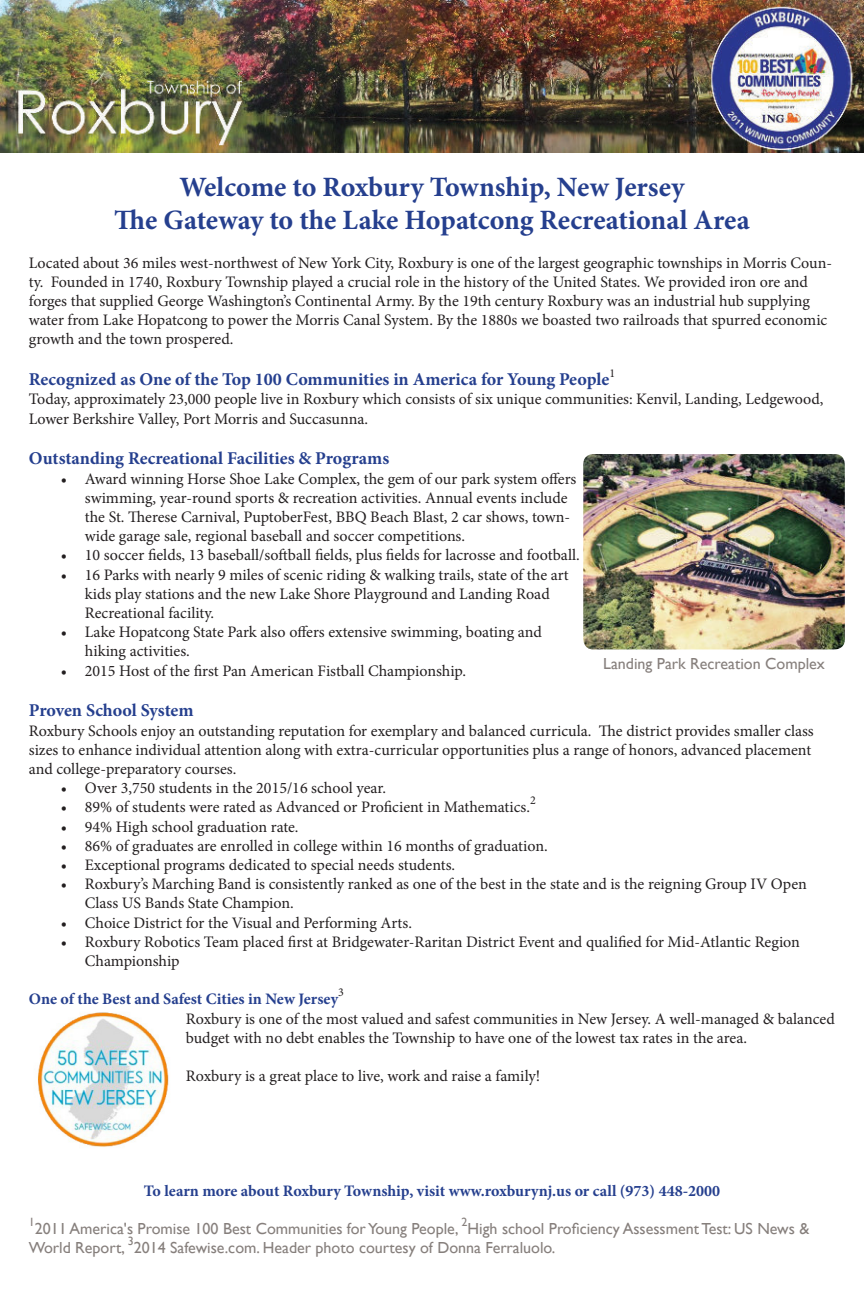
<style>
.page{position:relative;width:864px;height:1296px;background:#fff}
.page>*{position:absolute;margin:0;border:0;box-sizing:border-box;transform-origin:0 0}
.t1{font:700 28px/33.6px "Minion Pro";letter-spacing:-.005em;color:#253f8e;text-align:center}
.t2{font:700 18px "Minion Pro";color:#253f8e}
.t3{font:16px/19.2px "Minion Pro";color:#231f20}
.t4{font:16px "Gill Sans";color:#867f7c}
.t5{font:700 16px "Minion Pro";color:#253f8e}
.t6{font:12px "Gill Sans";color:#867f7c}
.t7{font:12px "Minion Pro";color:#231f20}
</style>
<div class="page">
<img style="left:0;top:0;width:864px;height:152px">
<img style="left:37px;top:1012px;width:132px;height:135px">
<img style="left:583px;top:454px;width:262px;height:195px">
<h1 class="t1" style="left:114px;top:172px;width:637px">Welcome to Roxbury Township, New Jersey<br>The Gateway to the Lake Hopatcong Recreational Area</h1>
<p class="t3" style="left:29px;top:254px;width:805px">Located about 36 miles west-northwest of New York City, Roxbury is one of the largest geographic townships in Morris Coun&shy;ty. Founded in 1740, Roxbury Township played a crucial role in the history of the United States. We provided iron ore and forges that supplied George Washington’s Continental Army. By the 19th century Roxbury was an industrial hub supplying water from Lake Hopatcong to power the Morris Canal System. By the 1880s we boasted two railroads that spurred economic growth and the town prospered.</p>
<p class="t2" style="left:29px;top:372px;width:588px">Recognized as One of the Top 100 Communities in America for Young People<sup>1</sup></p>
<p class="t3" style="left:29px;top:391px;width:796px">Today, approximately 23,000 people live in Roxbury which consists of six unique communities: Kenvil, Landing, Ledgewood,<br>Lower Berkshire Valley, Port Morris and Succasunna.</p>
<p class="t2" style="left:29px;top:452px;width:362px">Outstanding Recreational Facilities &amp; Programs</p>
<p class="t3" style="left:85px;top:470px;width:493px;text-indent:-24px">• Award winning Horse Shoe Lake Complex, the gem of our park system offers swimming, year-round sports &amp; recreation activities. Annual events include the St. Therese Carnival, PuptoberFest, BBQ Beach Blast, 2 car shows, town&shy;wide garage sale, regional baseball and soccer competitions.</p>
<p class="t3" style="left:61px;top:547px;width:520px">• 10 soccer fields, 13 baseball/softball fields, plus fields for lacrosse and football.</p>
<p class="t3" style="left:85px;top:566px;width:485px;text-indent:-24px">• 16 Parks with nearly 9 miles of scenic riding &amp; walking trails, state of the art kids play stations and the new Lake Shore Playground and Landing Road<br>Recreational facility.</p>
<p class="t3" style="left:85px;top:624px;width:459px;text-indent:-24px">• Lake Hopatcong State Park also offers extensive swimming, boating and hiking activities.</p>
<p class="t3" style="left:61px;top:662px;width:407px">• 2015 Host of the first Pan American Fistball Championship.</p>
<p class="t2" style="left:29px;top:704px;width:166px">Proven School System</p>
<p class="t3" style="left:29px;top:722px;width:787px">Roxbury Schools enjoy an outstanding reputation for exemplary and balanced curricula. The district provides smaller class sizes to enhance individual attention along with extra-curricular opportunities plus a range of honors, advanced placement and college-preparatory courses.</p>
<p class="t3" style="left:61px;top:780px;width:327px">• Over 3,750 students in the 2015/16 school year.</p>
<p class="t3" style="left:61px;top:799px;width:471px">• 89% of students were rated as Advanced or Proficient in Mathematics.</p>
<p class="t4" style="left:603px;top:657px;width:223px">Landing Park Recreation Complex</p>
<p class="t7" style="left:530px;top:796px;width:7px">2</p>
<p class="t3" style="left:61px;top:818px;width:239px">• 94% High school graduation rate.</p>
<p class="t3" style="left:61px;top:838px;width:488px">• 86% of graduates are enrolled in college within 16 months of graduation.</p>
<p class="t3" style="left:61px;top:857px;width:396px">• Exceptional programs dedicated to special needs students.</p>
<p class="t3" style="left:85px;top:876px;width:724px;text-indent:-24px">• Roxbury’s Marching Band is consistently ranked as one of the best in the state and is the reigning Group IV Open<br>Class US Bands State Champion.</p>
<p class="t3" style="left:61px;top:914px;width:353px">• Choice District for the Visual and Performing Arts.</p>
<p class="t3" style="left:85px;top:934px;width:717px;text-indent:-24px">• Roxbury Robotics Team placed first at Bridgewater-Raritan District Event and qualified for Mid-Atlantic Region<br>Championship</p>
<p class="t5" style="left:29px;top:993px;width:311px">One of the Best and Safest Cities in New Jersey</p>
<p class="t7" style="left:338px;top:988px;width:7px">3</p>
<p class="t3" style="left:186px;top:1010px;width:651px">Roxbury is one of the most valued and safest communities in New Jersey. A well-managed &amp; balanced budget with no debt enables the Township to have one of the lowest tax rates in the area.</p>
<p class="t3" style="left:186px;top:1068px;width:356px">Roxbury is a great place to live, work and raise a family!</p>
<p class="t5" style="left:144px;top:1185px;width:578px">To learn more about Roxbury Township, visit www.roxburynj.us or call (973) 448-2000</p>
<p class="t6" style="left:462px;top:1217px;width:7px">2</p>
<p class="t6" style="left:29px;top:1217px;width:7px">1</p>
<p class="t4" style="left:35px;top:1222px;width:425px">2011 America's Promise 100 Best Communities for Young People,</p>
<p class="t4" style="left:468px;top:1219px;width:343px">High school Proficiency Assessment Test: US News &amp;</p>
<p class="t6" style="left:128px;top:1236px;width:7px">3</p>
<p class="t4" style="left:134px;top:1238px;width:423px">2014 Safewise.com. Header photo courtesy of Donna Ferraluolo.</p>
<p class="t4" style="left:29px;top:1241px;width:98px">World Report,</p>
</div>
